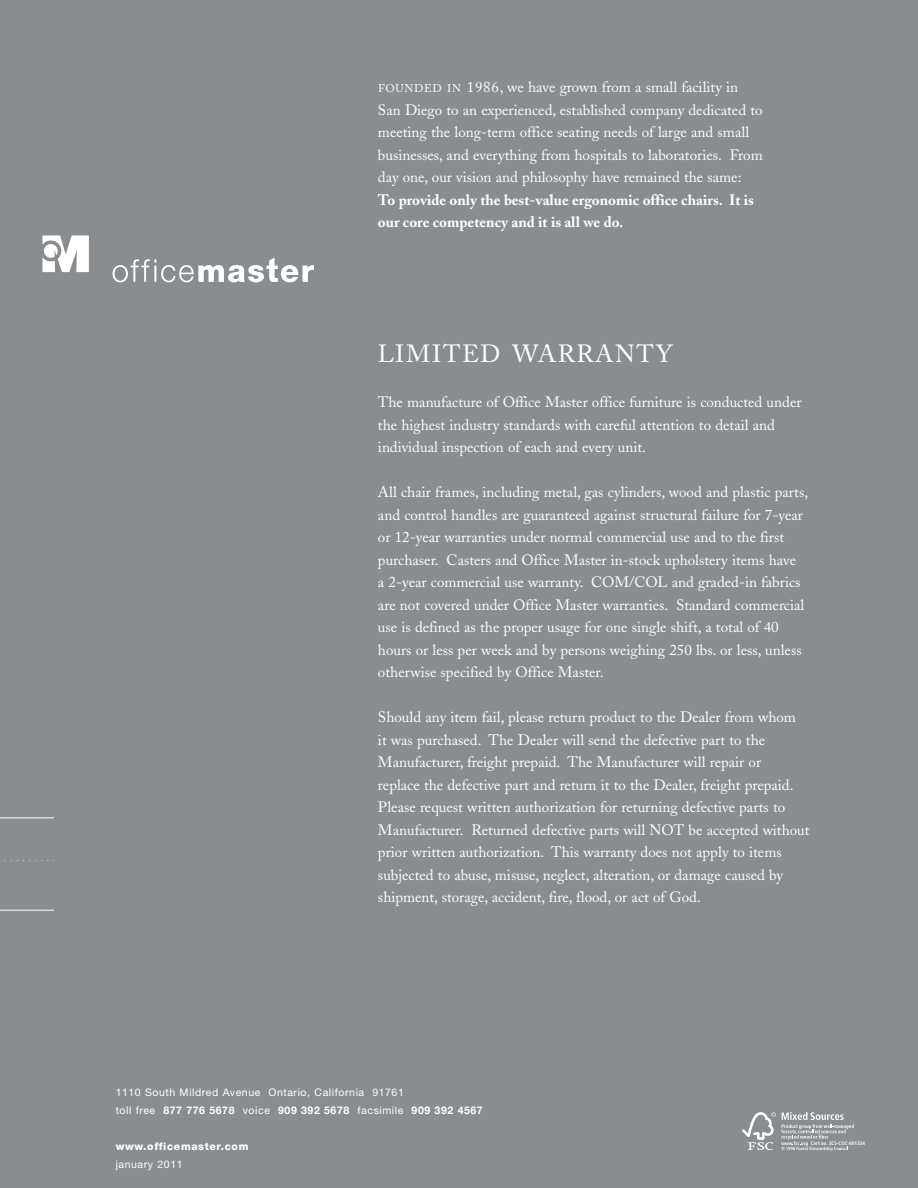
<style>
.page{position:relative;width:918px;height:1188px;background:#898d90}
.page>*{position:absolute;margin:0;border:0;box-sizing:border-box;transform-origin:0 0}
.t1{font:24.75px "Adobe Caslon";letter-spacing:.065em;color:#fff}
.t2{font:15px/22.5px "Adobe Caslon";color:#fff}
.t3{font:700 15px/22.5px "Adobe Caslon";color:#fff}
.t4{font:10.5px/18px "Helvetica Neue";letter-spacing:.055em;color:#fff}
.t5{font:800 10.5px "Helvetica Neue";letter-spacing:.065em;color:#fff}
.t6{font:4.95px "Frutiger Bold Cn+FOZEPD";letter-spacing:.01em;color:#fff}
.s1{font-size:11.25px}
.s2{font-weight:700}
</style>
<div class="page">
<svg style="left:4px;top:860px;width:51px;height:1px"></svg>
<hr style="left:0;top:818px;width:54px;height:1px;background:#fff">
<hr style="left:0;top:910px;width:54px;height:1px;background:#fff">
<svg style="left:42px;top:235px;width:47px;height:37px"></svg>
<svg style="left:113px;top:258px;width:201px;height:24px"></svg>
<svg style="left:742px;top:1112px;width:112px;height:39px"></svg>
<p class="t2" style="left:378px;top:78px;width:386px"><span class="s1">FOUNDED IN</span> 1986, we have grown from a small facility in San Diego to an experienced, established company dedicated to meeting the long-term office seating needs of large and small businesses, and everything from hospitals to laboratories. From day one, our vision and philosophy have remained the same:</p>
<p class="t3" style="left:378px;top:190px;width:377px">To provide only the best-value ergonomic office chairs. It is our core competency and it is all we do.</p>
<h1 class="t1" style="left:378px;top:344px;width:296px">LIMITED WARRANTY</h1>
<p class="t2" style="left:378px;top:393px;width:425px">The manufacture of Office Master office furniture is conducted under the highest industry standards with careful attention to detail and individual inspection of each and every unit.</p>
<p class="t2" style="left:378px;top:483px;width:432px">All chair frames, including metal, gas cylinders, wood and plastic parts, and control handles are guaranteed against structural failure for 7-year or 12-year warranties under normal commercial use and to the first purchaser. Casters and Office Master in-stock upholstery items have<br>a 2-year commercial use warranty. COM/COL and graded-in fabrics are not covered under Office Master warranties. Standard commercial use is defined as the proper usage for one single shift, a total of 40 hours or less per week and by persons weighing 250 lbs. or less, unless otherwise specified by Office Master.</p>
<p class="t2" style="left:378px;top:708px;width:433px">Should any item fail, please return product to the Dealer from whom<br>it was purchased. The Dealer will send the defective part to the Manufacturer, freight prepaid. The Manufacturer will repair or<br>replace the defective part and return it to the Dealer, freight prepaid.<br>Please request written authorization for returning defective parts to Manufacturer. Returned defective parts will NOT be accepted without prior written authorization. This warranty does not apply to items subjected to abuse, misuse, neglect, alteration, or damage caused by shipment, storage, accident, fire, flood, or act of God.</p>
<p class="t4" style="left:116px;top:1084px;width:369px">1110 South Mildred Avenue Ontario, California 91761<br>toll free <span class="s2">877 776 5678</span> voice <span class="s2">909 392 5678</span> facsimile <span class="s2">909 392 4567</span></p>
<p class="t5" style="left:116px;top:1142px;width:134px">www.officemaster.com</p>
<p class="t4" style="left:116px;top:1156px;width:68px">january 2011</p>
<p class="t6" style="left:811px;top:1141px;width:56px">Cert no. SCS-COC-001334</p>
</div>
